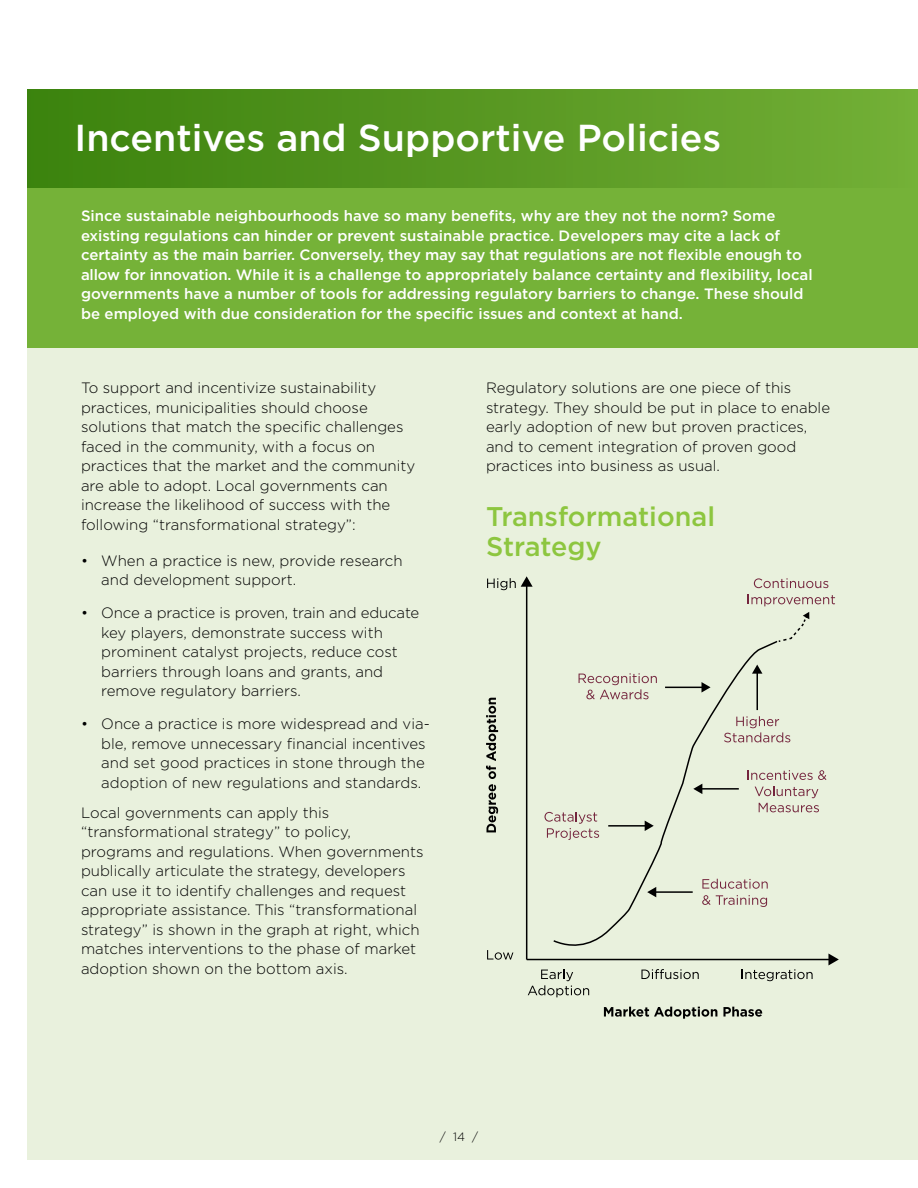
<style>
.page{position:relative;width:918px;height:1188px;background:#fff}
.page>*{position:absolute;margin:0;border:0;box-sizing:border-box;transform-origin:0 0}
.t1{font:500 37.5px "Gotham";color:#fff}
.t2{font:500 27px/30px "Gotham";color:#8dc63f}
.t3{font:300 15px/19.5px "Gotham";color:#000}
.t4{font:500 15px/19.5px "Gotham";color:#fff}
.t5{font:300 12px "Gotham";color:#000}
</style>
<div class="page">
<div style="left:27px;top:89px;width:891px;height:1070px;background:#e9f1dd"></div>
<div style="left:27px;top:89px;width:891px;height:259px;background:#75b238"></div>
<div style="left:27px;top:89px;width:891px;height:98px;background:linear-gradient(to right,#3b810d,#73ae36)"></div>
<hr style="left:526px;top:585px;width:1px;height:375px;background:#000">
<hr style="left:527px;top:959px;width:303px;height:1px;background:#000">
<svg style="left:828px;top:954px;width:11px;height:11px"></svg>
<svg style="left:487px;top:950px;width:26px;height:10px"></svg>
<svg style="left:487px;top:576px;width:46px;height:14px"></svg>
<svg style="left:544px;top:812px;width:8px;height:26px"></svg>
<svg style="left:754px;top:578px;width:74px;height:10px"></svg>
<svg style="left:748px;top:595px;width:87px;height:11px"></svg>
<svg style="left:778px;top:770px;width:48px;height:10px"></svg>
<svg style="left:778px;top:787px;width:41px;height:25px"></svg>
<svg style="left:778px;top:719px;width:12px;height:23px"></svg>
<svg style="left:528px;top:969px;width:61px;height:28px"></svg>
<svg style="left:641px;top:969px;width:58px;height:10px"></svg>
<svg style="left:742px;top:969px;width:71px;height:12px"></svg>
<svg style="left:604px;top:1007px;width:113px;height:12px"></svg>
<svg style="left:723px;top:1007px;width:39px;height:10px"></svg>
<svg style="left:552px;top:640px;width:226px;height:306px"></svg>
<svg style="left:777px;top:612px;width:32px;height:31px"></svg>
<svg style="left:486px;top:698px;width:12px;height:134px"></svg>
<hr style="left:917px;top:89px;width:1px;height:1070px;background:#e9f1dd">
<h1 class="t1" style="left:75px;top:117px;width:648px">Incentives and Supportive Policies</h1>
<p class="t4" style="left:81px;top:206px;width:733px">Since sustainable neighbourhoods have so many benefits, why are they not the norm? Some existing regulations can hinder or prevent sustainable practice. Developers may cite a lack of certainty as the main barrier. Conversely, they may say that regulations are not flexible enough to allow for innovation. While it is a challenge to appropriately balance certainty and flexibility, local governments have a number of tools for addressing regulatory barriers to change. These should be employed with due consideration for the specific issues and context at hand.</p>
<p class="t3" style="left:81px;top:378px;width:336px">To support and incentivize sustainability practices, municipalities should choose solutions that match the specific challenges faced in the community, with a focus on practices that the market and the community are able to adopt. Local governments can increase the likelihood of success with the following “transformational strategy”:</p>
<p class="t3" style="left:101px;top:551px;width:303px;text-indent:-20px">• When a practice is new, provide research and development support.</p>
<p class="t3" style="left:101px;top:603px;width:320px;text-indent:-20px">• Once a practice is proven, train and educate key players, demonstrate success with prominent catalyst projects, reduce cost barriers through loans and grants, and remove regulatory barriers.</p>
<p class="t3" style="left:101px;top:714px;width:330px;text-indent:-20px">• Once a practice is more widespread and via&shy;ble, remove unnecessary financial incentives and set good practices in stone through the adoption of new regulations and standards.</p>
<p class="t3" style="left:81px;top:803px;width:344px">Local governments can apply this “transformational strategy” to policy, programs and regulations. When governments publically articulate the strategy, developers can use it to identify challenges and request appropriate assistance. This “transformational strategy” is shown in the graph at right, which matches interventions to the phase of market adoption shown on the bottom axis.</p>
<p class="t3" style="left:486px;top:378px;width:346px">Regulatory solutions are one piece of this strategy. They should be put in place to enable early adoption of new but proven practices, and to cement integration of proven good practices into business as usual.</p>
<h2 class="t2" style="left:486px;top:501px;width:231px">Transformational<br>Strategy</h2>
<p class="t5" style="left:440px;top:1130px;width:40px">/ 14 /</p>
</div>
